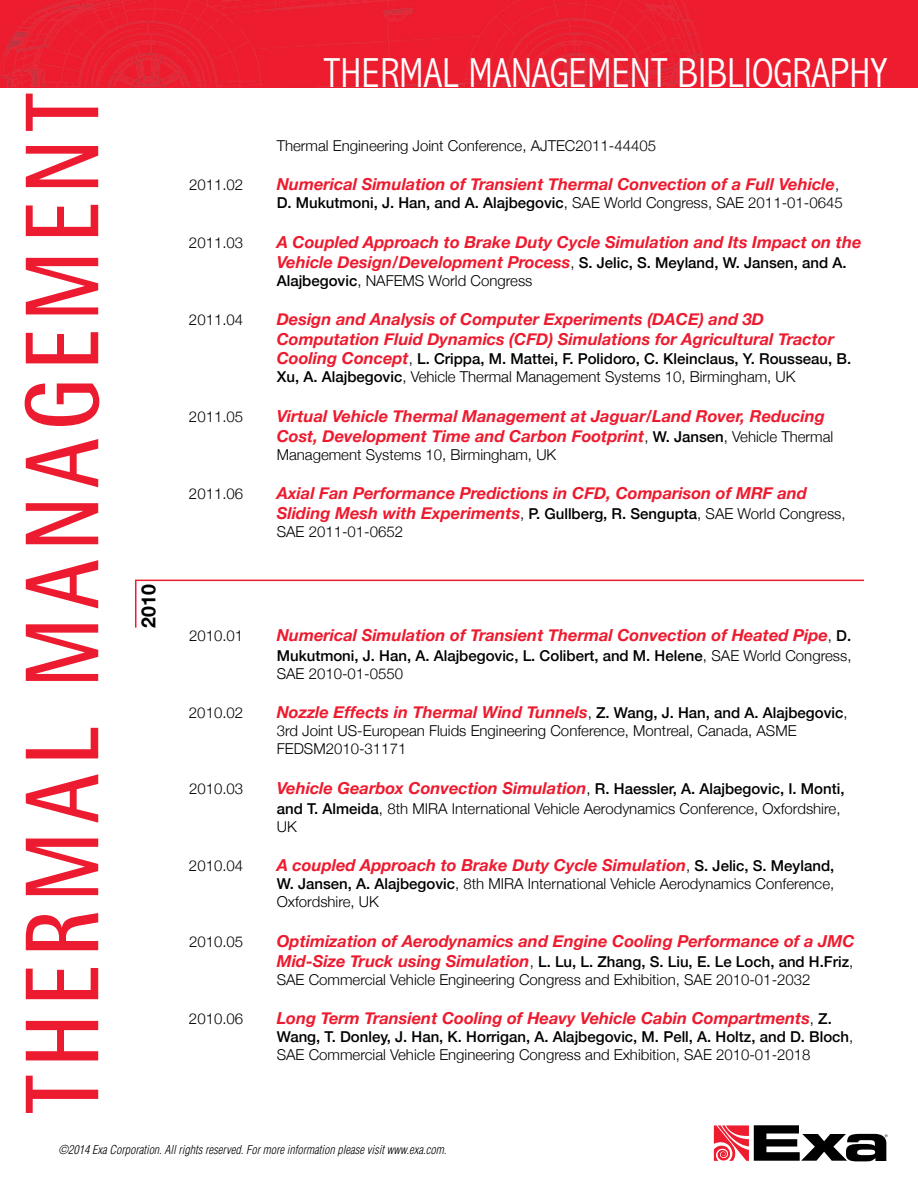
<style>
.page{position:relative;width:918px;height:1188px;background:#fff}
.page>*{position:absolute;margin:0;border:0;box-sizing:border-box;transform-origin:0 0}
.t1{font:700 105px "Rotis Semi Sans";letter-spacing:.1em;color:#ed1b2f;scale:.8 1}
.t2{font:300 condensed 42px "Abadi";color:#fff}
.t3{font:700 19.5px "Helvetica Neue";color:#000}
.t4{font:italic 700 16.5px/19.5px "Helvetica Neue";color:#ed1b2f}
.t5{font:300 15px/18px "Helvetica Neue";color:#000}
.t6{font:500 15px/18px "Helvetica Neue";color:#000}
.t7{font:italic 300 condensed 12px "Helvetica";color:#000}
.s1{font-weight:300;font-style:normal;font-size:15px;color:#000}
.s2{font-weight:300}
.s3{font-weight:500;font-style:normal;font-size:15px;color:#000}
.s4{font-weight:500}
.s5{font-weight:700;font-style:italic;font-size:16.5px;color:#ed1b2f}
</style>
<div class="page">
<div style="left:0;top:0;width:918px;height:88px;background:#ed1c2e"></div>
<img style="left:1px;top:0;width:702px;height:86px">
<svg style="left:714px;top:1125px;width:174px;height:36px"></svg>
<hr style="left:135px;top:580px;width:729px;height:1px;background:#ed1b2f">
<hr style="left:135px;top:581px;width:1px;height:47px;background:#ed1b2f">
<h2 class="t2" style="left:324px;top:48px;width:566px">THERMAL MANAGEMENT BIBLIOGRAPHY</h2>
<h1 class="t1" style="left:-2px;top:1113px;width:1276px;rotate:-90deg">THERMAL MANAGEMENT</h1>
<p class="t7" style="left:58px;top:1142px;width:389px">©2014 Exa Corporation. All rights reserved. For more information please visit www.exa.com.</p>
<p class="t5" style="left:277px;top:135px;width:381px">Thermal Engineering Joint Conference, AJTEC2011-44405</p>
<p class="t5" style="left:189px;top:175px;width:56px">2011.02</p>
<p class="t4" style="left:277px;top:175px;width:564px">Numerical Simulation of Transient Thermal Convection of a Full Vehicle<span class="s1">,</span></p>
<p class="t6" style="left:277px;top:193px;width:568px">D. Mukutmoni, J. Han, and A. Alajbegovic<span class="s2">, SAE World Congress, SAE 2011-01-0645</span></p>
<p class="t5" style="left:189px;top:233px;width:56px">2011.03</p>
<p class="t4" style="left:277px;top:233px;width:586px">A Coupled Approach to Brake Duty Cycle Simulation and Its Impact on the<br>Vehicle Design/Development Process<span class="s1">,</span> <span class="s3">S. Jelic, S. Meyland, W. Jansen, and A.</span></p>
<p class="t5" style="left:277px;top:270px;width:257px"><span class="s4">Alajbegovic</span>, NAFEMS World Congress</p>
<p class="t5" style="left:189px;top:310px;width:56px">2011.04</p>
<p class="t4" style="left:277px;top:310px;width:559px">Design and Analysis of Computer Experiments (DACE) and 3D<br>Computation Fluid Dynamics (CFD) Simulations for Agricultural Tractor</p>
<p class="t6" style="left:277px;top:349px;width:576px"><span class="s5">Cooling Concept</span><span class="s2">,</span> L. Crippa, M. Mattei, F. Polidoro, C. Kleinclaus, Y. Rousseau, B.<br>Xu, A. Alajbegovic<span class="s2">, Vehicle Thermal Management Systems 10, Birmingham, UK</span></p>
<p class="t5" style="left:189px;top:407px;width:56px">2011.05</p>
<p class="t4" style="left:277px;top:407px;width:558px">Virtual Vehicle Thermal Management at Jaguar/Land Rover, Reducing<br>Cost, Development Time and Carbon Footprint<span class="s1">,</span> <span class="s3">W. Jansen</span><span class="s1">, Vehicle Thermal</span></p>
<p class="t5" style="left:277px;top:444px;width:281px">Management Systems 10, Birmingham, UK</p>
<p class="t5" style="left:189px;top:484px;width:56px">2011.06</p>
<p class="t4" style="left:277px;top:484px;width:570px">Axial Fan Performance Predictions in CFD, Comparison of MRF and<br>Sliding Mesh with Experiments<span class="s1">,</span> <span class="s3">P. Gullberg, R. Sengupta</span><span class="s1">, SAE World Congress,</span></p>
<p class="t5" style="left:277px;top:522px;width:128px">SAE 2011-01-0652</p>
<p class="t3" style="left:133px;top:628px;width:45px;rotate:-90deg">2010</p>
<p class="t5" style="left:189px;top:626px;width:56px">2010.01</p>
<p class="t4" style="left:277px;top:626px;width:576px">Numerical Simulation of Transient Thermal Convection of Heated Pipe<span class="s1">,</span> <span class="s3">D.</span></p>
<p class="t6" style="left:277px;top:646px;width:576px">Mukutmoni, J. Han, A. Alajbegovic, L. Colibert, and M. Helene<span class="s2">, SAE World Congress,<br>SAE 2010-01-0550</span></p>
<p class="t5" style="left:189px;top:703px;width:56px">2010.02</p>
<p class="t4" style="left:277px;top:703px;width:572px">Nozzle Effects in Thermal Wind Tunnels<span class="s1">,</span> <span class="s3">Z. Wang, J. Han, and A. Alajbegovic</span><span class="s1">,</span></p>
<p class="t5" style="left:277px;top:721px;width:521px">3rd Joint US-European Fluids Engineering Conference, Montreal, Canada, ASME<br>FEDSM2010-31171</p>
<p class="t5" style="left:189px;top:779px;width:56px">2010.03</p>
<p class="t4" style="left:277px;top:779px;width:569px">Vehicle Gearbox Convection Simulation<span class="s1">,</span> <span class="s3">R. Haessler, A. Alajbegovic, I. Monti,</span></p>
<p class="t5" style="left:277px;top:798px;width:565px"><span class="s4">and T. Almeida</span>, 8th MIRA International Vehicle Aerodynamics Conference, Oxfordshire,<br>UK</p>
<p class="t5" style="left:189px;top:856px;width:56px">2010.04</p>
<p class="t4" style="left:277px;top:856px;width:559px">A coupled Approach to Brake Duty Cycle Simulation<span class="s1">,</span> <span class="s3">S. Jelic, S. Meyland,</span></p>
<p class="t5" style="left:277px;top:874px;width:559px"><span class="s4">W. Jansen, A. Alajbegovic</span>, 8th MIRA International Vehicle Aerodynamics Conference,<br>Oxfordshire, UK</p>
<p class="t5" style="left:189px;top:932px;width:56px">2010.05</p>
<p class="t4" style="left:277px;top:932px;width:579px">Optimization of Aerodynamics and Engine Cooling Performance of a JMC</p>
<p class="t5" style="left:277px;top:951px;width:578px"><span class="s5">Mid-Size Truck using Simulation</span>, <span class="s4">L. Lu, L. Zhang, S. Liu, E. Le Loch, and H.Friz</span>,<br>SAE Commercial Vehicle Engineering Congress and Exhibition, SAE 2010-01-2032</p>
<p class="t5" style="left:189px;top:1009px;width:56px">2010.06</p>
<p class="t4" style="left:277px;top:1009px;width:557px">Long Term Transient Cooling of Heavy Vehicle Cabin Compartments<span class="s1">,</span> <span class="s3">Z.</span></p>
<p class="t6" style="left:277px;top:1027px;width:578px">Wang, T. Donley, J. Han, K. Horrigan, A. Alajbegovic, M. Pell, A. Holtz, and D. Bloch<span class="s2">,<br>SAE Commercial Vehicle Engineering Congress and Exhibition, SAE 2010-01-2018</span></p>
</div>
